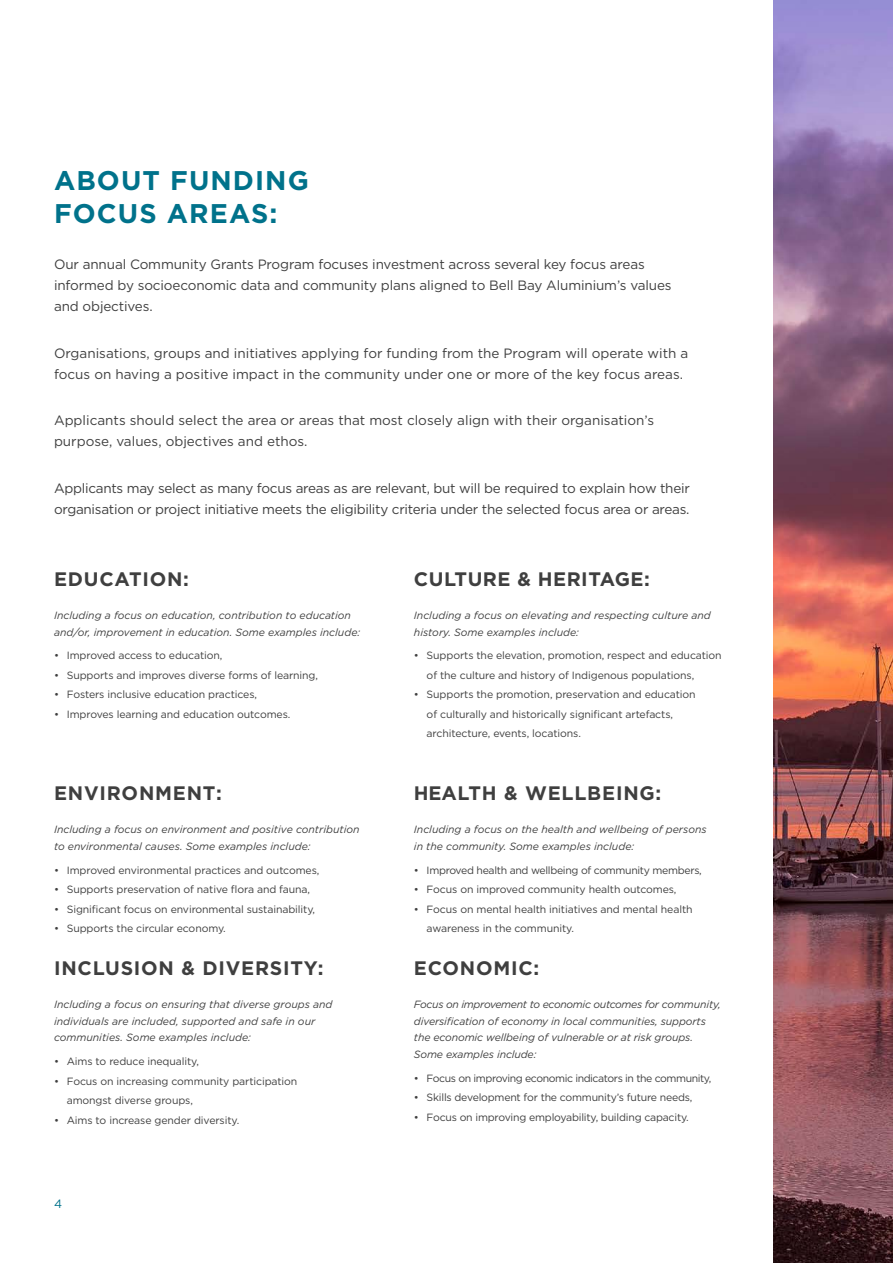
<style>
.page{position:relative;width:893px;height:1263px;background:#fff}
.page>*{position:absolute;margin:0;border:0;box-sizing:border-box;transform-origin:0 0}
.t1{font:700 27px/32.4px "Gotham";letter-spacing:.04em;color:#00728b}
.t2{font:700 19.5px "Gotham";letter-spacing:.04em;color:#3f3f3f}
.t3{font:13.5px/21px "Gotham";letter-spacing:-.01em;color:#3f3f3f}
.t4{font:12px "Gotham";color:#00728b}
.t5{font:10.5px/19.5px "Gotham";letter-spacing:-.01em;color:#3f3f3f}
.t6{font:italic 10.5px/16.5px "Gotham";color:#3f3f3f}
.t7{font:10.5px "Gotham";letter-spacing:-.04em;color:#3f3f3f}
.t8{font:10.5px "Gotham";letter-spacing:-.03em;color:#3f3f3f}
</style>
<div class="page">
<img style="left:774px;top:0;width:119px;height:1263px">
<h1 class="t1" style="left:54px;top:164px;width:256px">ABOUT FUNDING<br>FOCUS AREAS:</h1>
<p class="t3" style="left:54px;top:254px;width:619px">Our annual Community Grants Program focuses investment across several key focus areas informed by socioeconomic data and community plans aligned to Bell Bay Aluminium’s values and objectives.</p>
<p class="t3" style="left:54px;top:342px;width:636px">Organisations, groups and initiatives applying for funding from the Program will operate with a focus on having a positive impact in the community under one or more of the key focus areas.</p>
<p class="t3" style="left:54px;top:410px;width:602px">Applicants should select the area or areas that most closely align with their organisation’s purpose, values, objectives and ethos.</p>
<p class="t3" style="left:54px;top:477px;width:637px">Applicants may select as many focus areas as are relevant, but will be required to explain how their organisation or project initiative meets the eligibility criteria under the selected focus area or areas.</p>
<h2 class="t2" style="left:54px;top:566px;width:137px">EDUCATION:</h2>
<p class="t6" style="left:54px;top:607px;width:308px">Including a focus on education, contribution to education and/or, improvement in education. Some examples include:</p>
<p class="t5" style="left:54px;top:646px;width:170px">• Improved access to education,</p>
<p class="t5" style="left:54px;top:665px;width:266px">• Supports and improves diverse forms of learning,</p>
<p class="t5" style="left:54px;top:685px;width:205px">• Fosters inclusive education practices,</p>
<p class="t5" style="left:54px;top:704px;width:238px">• Improves learning and education outcomes.</p>
<h2 class="t2" style="left:54px;top:780px;width:169px">ENVIRONMENT:</h2>
<p class="t6" style="left:54px;top:821px;width:307px">Including a focus on environment and positive contribution to environmental causes. Some examples include:</p>
<p class="t5" style="left:54px;top:860px;width:267px">• Improved environmental practices and outcomes,</p>
<p class="t5" style="left:54px;top:879px;width:258px">• Supports preservation of native flora and fauna,</p>
<p class="t5" style="left:54px;top:899px;width:263px">• Significant focus on environmental sustainability,</p>
<p class="t5" style="left:54px;top:918px;width:173px">• Supports the circular economy.</p>
<h2 class="t2" style="left:54px;top:955px;width:271px">INCLUSION &amp; DIVERSITY:</h2>
<p class="t6" style="left:54px;top:996px;width:280px">Including a focus on ensuring that diverse groups and individuals are included, supported and safe in our communities. Some examples include:</p>
<p class="t5" style="left:54px;top:1051px;width:147px">• Aims to reduce inequality,</p>
<p class="t5" style="left:67px;top:1071px;width:232px;text-indent:-13px">• Focus on increasing community participation amongst diverse groups,</p>
<p class="t5" style="left:54px;top:1110px;width:187px">• Aims to increase gender diversity.</p>
<p class="t4" style="left:54px;top:1196px;width:10px">4</p>
<h2 class="t2" style="left:414px;top:566px;width:237px">CULTURE &amp; HERITAGE:</h2>
<p class="t6" style="left:414px;top:607px;width:298px">Including a focus on elevating and respecting culture and history. Some examples include:</p>
<p class="t5" style="left:427px;top:646px;width:297px;text-indent:-13px">• Supports the elevation, promotion, respect and education of the culture and history of Indigenous populations,</p>
<p class="t5" style="left:427px;top:685px;width:271px;text-indent:-13px">• Supports the promotion, preservation and education of culturally and historically significant artefacts, architecture, events, locations.</p>
<h2 class="t2" style="left:414px;top:780px;width:249px">HEALTH &amp; WELLBEING:</h2>
<p class="t6" style="left:414px;top:821px;width:294px">Including a focus on the health and wellbeing of persons in the community. Some examples include:</p>
<p class="t8" style="left:414px;top:863px;width:289px">• Improved health and wellbeing of community members,</p>
<p class="t5" style="left:414px;top:879px;width:264px">• Focus on improved community health outcomes,</p>
<p class="t5" style="left:427px;top:899px;width:267px;text-indent:-13px">• Focus on mental health initiatives and mental health awareness in the community.</p>
<h2 class="t2" style="left:414px;top:955px;width:127px">ECONOMIC:</h2>
<p class="t6" style="left:414px;top:996px;width:308px">Focus on improvement to economic outcomes for community, diversification of economy in local communities, supports the economic wellbeing of vulnerable or at risk groups.<br>Some examples include:</p>
<p class="t7" style="left:414px;top:1071px;width:299px">• Focus on improving economic indicators in the community,</p>
<p class="t5" style="left:414px;top:1087px;width:280px">• Skills development for the community’s future needs,</p>
<p class="t5" style="left:414px;top:1107px;width:276px">• Focus on improving employability, building capacity.</p>
</div>
